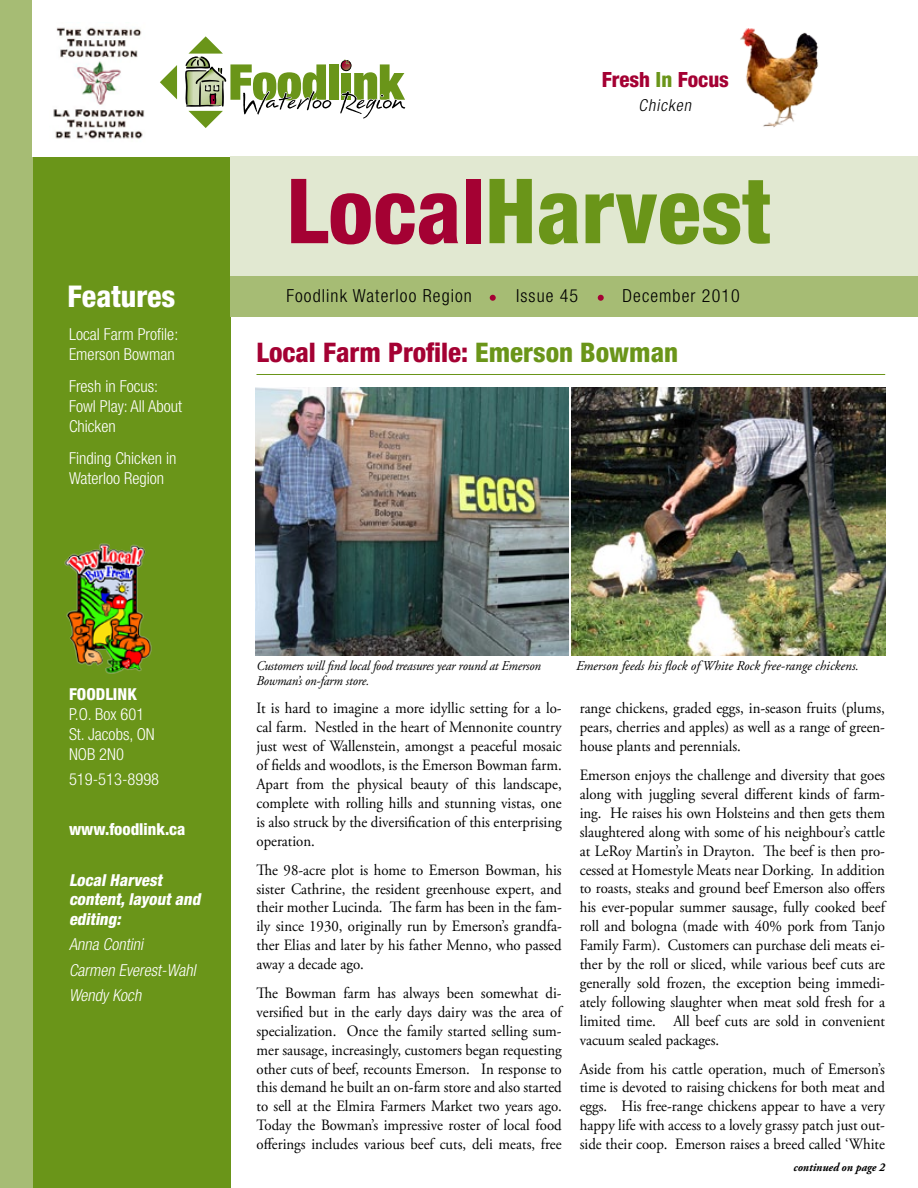
<style>
.page{position:relative;width:918px;height:1188px;background:#fff}
.page>*{position:absolute;margin:0;border:0;box-sizing:border-box;transform-origin:0 0}
.t1{font:800 condensed 90px "Helvetica Neue LT Std";color:#6a9519}
.t2{font:800 condensed 30px "Helvetica Neue LT Std";color:#fff}
.t3{font:800 condensed 27px "Helvetica Neue LT Std";color:#a40133}
.t4{font:800 condensed 21px "Helvetica Neue LT Std";color:#a40133}
.t5{font:300 condensed 18px "Helvetica Neue LT Std";letter-spacing:.06em;color:#000}
.t6{font:300 condensed 16.5px/19.8px "Helvetica Neue LT Std";color:#fff}
.t7{font:italic 300 condensed 16.5px/25.2px "Helvetica Neue LT Std";color:#fff}
.t8{font:italic 800 condensed 16.5px/19.8px "Helvetica Neue LT Std";color:#fff}
.t9{font:800 condensed 16.5px "Helvetica Neue LT Std";color:#fff}
.t10{font:italic 300 condensed 16.5px "Helvetica Neue LT Std";color:#000}
.t11{font:15.75px/18.9px "Adobe Garamond Pro";color:#000;text-align:justify;scale:.94 1}
.t12{font:italic 13.5px/15px "Adobe Garamond Pro";letter-spacing:-.01em;color:#000;scale:.95 1}
.t13{font:italic 13.5px "Adobe Garamond Pro";letter-spacing:-.01em;color:#000}
.t14{font:italic 700 12px "Adobe Garamond Pro";color:#000;scale:.94 1}
.s1{color:#6a9519}
.s2{color:#a40133}
</style>
<div class="page">
<div style="left:0;top:0;width:228px;height:1188px;background:#a6bc74"></div>
<div style="left:33px;top:156px;width:198px;height:1032px;background:#6a9519"></div>
<div style="left:33px;top:0;width:885px;height:156px;background:#fff"></div>
<div style="left:231px;top:276px;width:687px;height:41px;background:#a6bc74"></div>
<div style="left:231px;top:156px;width:687px;height:120px;background:#e1e8d1"></div>
<svg style="left:160px;top:65px;width:17px;height:34px"></svg>
<div style="left:329px;top:64px;width:10px;height:36px;background:#6a9519"></div>
<svg style="left:185px;top:36px;width:147px;height:92px"></svg>
<svg style="left:340px;top:59px;width:66px;height:60px"></svg>
<img style="left:53px;top:27px;width:92px;height:112px">
<img style="left:740px;top:28px;width:79px;height:99px">
<hr style="left:256px;top:374px;width:629px;height:1px;background:#6a9519">
<svg style="left:490px;top:295px;width:6px;height:6px"></svg>
<svg style="left:598px;top:295px;width:6px;height:6px"></svg>
<img style="left:64px;top:543px;width:88px;height:131px">
<img style="left:255px;top:387px;width:313px;height:269px">
<img style="left:572px;top:387px;width:313px;height:269px">
<h2 class="t2" style="left:68px;top:277px;width:109px">Features</h2>
<p class="t6" style="left:69px;top:325px;width:111px">Local Farm Profile:<br>Emerson Bowman</p>
<p class="t6" style="left:69px;top:376px;width:115px">Fresh in Focus:<br>Fowl Play: All About<br>Chicken</p>
<p class="t6" style="left:69px;top:448px;width:109px">Finding Chicken in<br>Waterloo Region</p>
<h3 class="t4" style="left:602px;top:66px;width:129px">Fresh <span class="s1">In</span> Focus</h3>
<p class="t10" style="left:638px;top:95px;width:57px">Chicken</p>
<h1 class="t1" style="left:286px;top:155px;width:486px"><span class="s2">Local</span>Harvest</h1>
<p class="t5" style="left:286px;top:286px;width:187px">Foodlink Waterloo Region</p>
<p class="t5" style="left:516px;top:286px;width:64px">Issue 45</p>
<p class="t5" style="left:623px;top:286px;width:119px">December 2010</p>
<h3 class="t3" style="left:256px;top:336px;width:423px">Local Farm Profile: <span class="s1">Emerson Bowman</span></h3>
<p class="t9" style="left:69px;top:684px;width:69px">FOODLINK</p>
<p class="t6" style="left:69px;top:704px;width:87px">P.O. Box 601<br>St. Jacobs, ON<br>NOB 2N0</p>
<p class="t6" style="left:69px;top:769px;width:92px">519-513-8998</p>
<p class="t9" style="left:69px;top:819px;width:118px">www.foodlink.ca</p>
<p class="t8" style="left:69px;top:870px;width:136px">LocalHarvest content,layoutand editing:</p>
<p class="t7" style="left:69px;top:932px;width:132px">Anna Contini<br>Carmen Everest-Wahl<br>WendyKoch</p>
<p class="t12" style="left:256px;top:658px;width:301px">Customers will find local food treasures year round at Emerson<br>Bowman’s on-farm store.</p>
<p class="t13" style="left:576px;top:657px;width:284px">Emerson feeds his flock of White Rock free-range chickens.</p>
<p class="t11" style="left:256px;top:700px;width:326px">It is hard to imagine a more idyllic setting for a lo&shy;cal farm. Nestled in the heart of Mennonite country just west of Wallenstein, amongst a peaceful mosaic of fields and woodlots, is the Emerson Bowman farm.<br>Apart from the physical beauty of this landscape, complete with rolling hills and stunning vistas, one is also struck by the diversification of this enterprising operation.</p>
<p class="t11" style="left:256px;top:861px;width:326px">The 98-acre plot is home to Emerson Bowman, his sister Cathrine, the resident greenhouse expert, and their mother Lucinda. The farm has been in the fam&shy;ily since 1930, originally run by Emerson’s grandfa&shy;ther Elias and later by his father Menno, who passed away a decade ago.</p>
<p class="t11" style="left:256px;top:984px;width:326px">The Bowman farm has always been somewhat di&shy;versified but in the early days dairy was the area of specialization. Once the family started selling sum&shy;mer sausage, increasingly, customers began requesting other cuts of beef, recounts Emerson. In response to this demand he built an on-farm store and also started to sell at the Elmira Farmers Market two years ago.<br>Today the Bowman’s impressive roster of local food offerings includes various beef cuts, deli meats, free</p>
<p class="t11" style="left:580px;top:700px;width:326px">range chickens, graded eggs, in-season fruits (plums, pears, cherries and apples) as well as a range of green&shy;house plants and perennials.</p>
<p class="t11" style="left:580px;top:766px;width:326px">Emerson enjoys the challenge and diversity that goes along with juggling several different kinds of farm&shy;ing. He raises his own Holsteins and then gets them slaughtered along with some of his neighbour’s cattle at LeRoy Martin’s in Drayton. The beef is then pro&shy;cessed at Homestyle Meats near Dorking. In addition to roasts, steaks and ground beef Emerson also offers his ever-popular summer sausage, fully cooked beef roll and bologna (made with 40% pork from Tanjo Family Farm). Customers can purchase deli meats ei&shy;ther by the roll or sliced, while various beef cuts are generally sold frozen, the exception being immedi&shy;ately following slaughter when meat sold fresh for a limited time. All beef cuts are sold in convenient vacuum sealed packages.</p>
<p class="t11" style="left:580px;top:1060px;width:326px">Aside from his cattle operation, much of Emerson’s time is devoted to raising chickens for both meat and eggs. His free-range chickens appear to have a very happy life with access to a lovely grassy patch just out&shy;side their coop. Emerson raises a breed called ‘White</p>
<p class="t14" style="left:793px;top:1160px;width:99px">continued on page 2</p>
</div>
